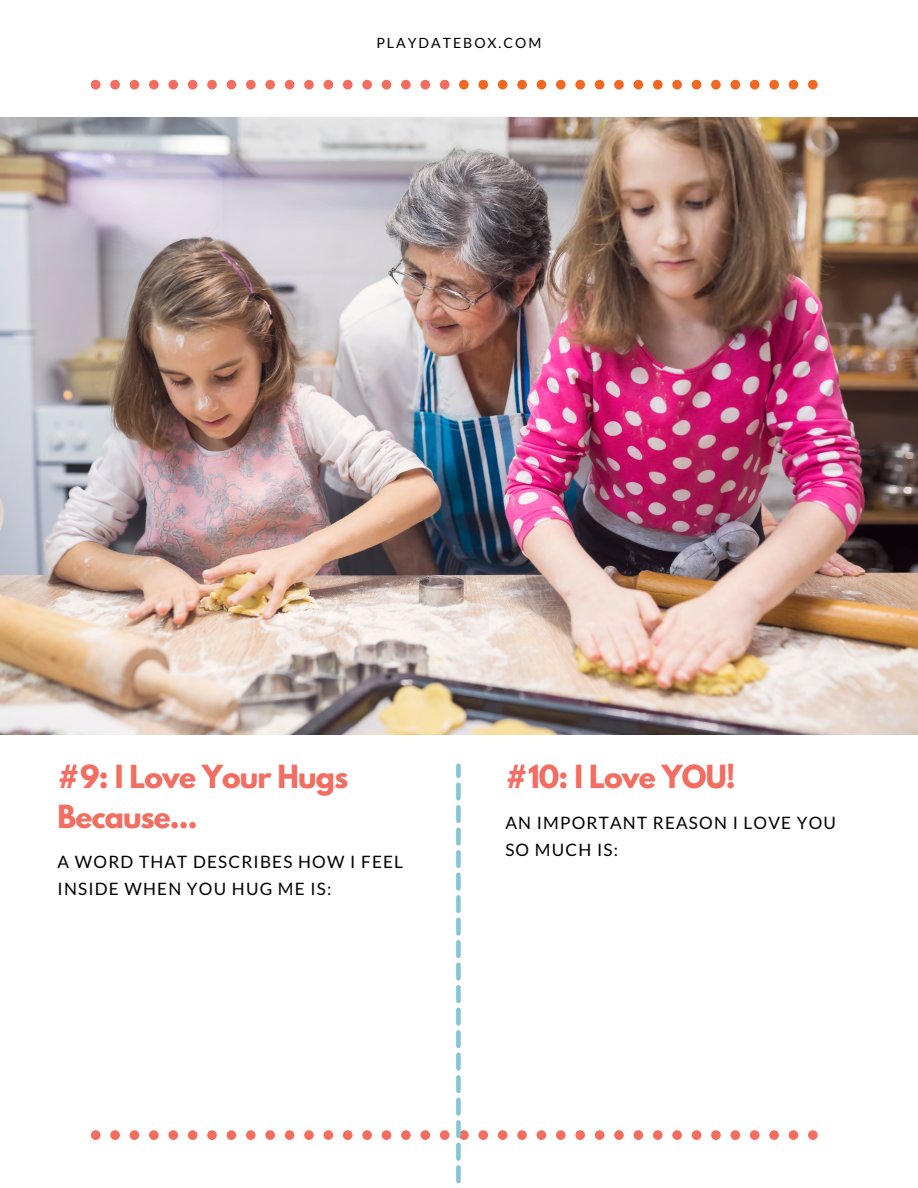
<style>
.page{position:relative;width:918px;height:1188px;background:#fff}
.page>*{position:absolute;margin:0;border:0;box-sizing:border-box;transform-origin:0 0}
.t1{font:700 28.2px/40.2px "League Spartan";letter-spacing:-.03em;color:#f36d61}
.t2{font:17.1px/27px "Lato";letter-spacing:.07em;color:#000}
.t3{font:14.1px "Lato";letter-spacing:.14em;color:#000}
</style>
<div class="page">
<img style="left:0;top:117px;width:918px;height:618px">
<svg style="left:91px;top:1130px;width:359px;height:10px"></svg>
<svg style="left:91px;top:80px;width:359px;height:10px"></svg>
<svg style="left:459px;top:80px;width:359px;height:10px"></svg>
<svg style="left:456px;top:764px;width:362px;height:424px"></svg>
<p class="t3" style="left:376px;top:34px;width:167px">PLAYDATEBOX.COM</p>
<p class="t1" style="left:58px;top:760px;width:292px">#9: I Love Your Hugs<br>Because...</p>
<p class="t2" style="left:58px;top:848px;width:347px">A WORD THAT DESCRIBES HOW I FEEL<br>INSIDE WHEN YOU HUG ME IS:</p>
<p class="t1" style="left:505px;top:760px;width:232px">#10: I Love YOU!</p>
<p class="t2" style="left:505px;top:809px;width:332px">AN IMPORTANT REASON I LOVE YOU<br>SO MUCH IS:</p>
</div>
